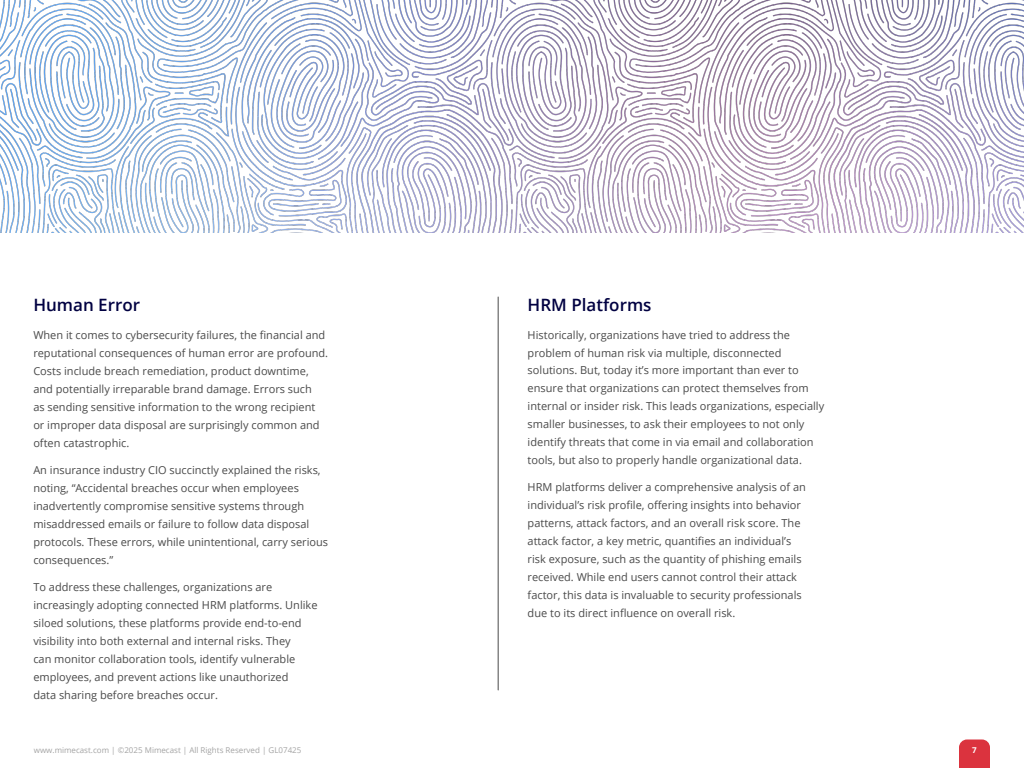
<style>
.page{position:relative;width:1024px;height:768px;background:#fff}
.page>*{position:absolute;margin:0;border:0;box-sizing:border-box;transform-origin:0 0}
.t1{font:600 17px "Open Sans";color:#010041}
.t2{font:11px/18px "Open Sans";color:#4a4a4a}
.t3{font:8px "Open Sans";color:#a4a4a4}
.t4{font:700 8px "Open Sans";color:#fff}
</style>
<div class="page">
<hr style="left:498px;top:297px;width:1px;height:393px;background:#4a4a4a">
<img style="left:0;top:0;width:1024px;height:233px">
<svg style="left:959px;top:740px;width:31px;height:28px"></svg>
<h1 class="t1" style="left:33px;top:293px;width:108px">Human Error</h1>
<p class="t2" style="left:33px;top:326px;width:296px">When it comes to cybersecurity failures, the financial and reputational consequences of human error are profound.<br>Costs include breach remediation, product downtime, and potentially irreparable brand damage. Errors such<br>as sending sensitive information to the wrong recipient or improper data disposal are surprisingly common and often catastrophic.</p>
<p class="t2" style="left:33px;top:461px;width:296px">An insurance industry CIO succinctly explained the risks, noting, “Accidental breaches occur when employees inadvertently compromise sensitive systems through misaddressed emails or failure to follow data disposal protocols. These errors, while unintentional, carry serious consequences.”</p>
<p class="t2" style="left:33px;top:578px;width:286px">To address these challenges, organizations are increasingly adopting connected HRM platforms. Unlike siloed solutions, these platforms provide end-to-end visibility into both external and internal risks. They<br>can monitor collaboration tools, identify vulnerable employees, and prevent actions like unauthorized<br>data sharing before breaches occur.</p>
<h1 class="t1" style="left:528px;top:293px;width:125px">HRM Platforms</h1>
<p class="t2" style="left:528px;top:325px;width:298px">Historically, organizations have tried to address the problem of human risk via multiple, disconnected solutions. But, today it’s more important than ever to ensure that organizations can protect themselves from internal or insider risk. This leads organizations, especially smaller businesses, to ask their employees to not only identify threats that come in via email and collaboration tools, but also to properly handle organizational data.</p>
<p class="t2" style="left:528px;top:478px;width:280px">HRM platforms deliver a comprehensive analysis of an individual’s risk profile, offering insights into behavior patterns, attack factors, and an overall risk score. The attack factor, a key metric, quantifies an individual’s risk exposure, such as the quantity of phishing emails received. While end users cannot control their attack factor, this data is invaluable to security professionals due to its direct influence on overall risk.</p>
<p class="t3" style="left:34px;top:745px;width:269px">www.mimecast.com | ©2025 Mimecast | All Rights Reserved | GL07425</p>
<p class="t4" style="left:972px;top:745px;width:6px">7</p>
</div>
